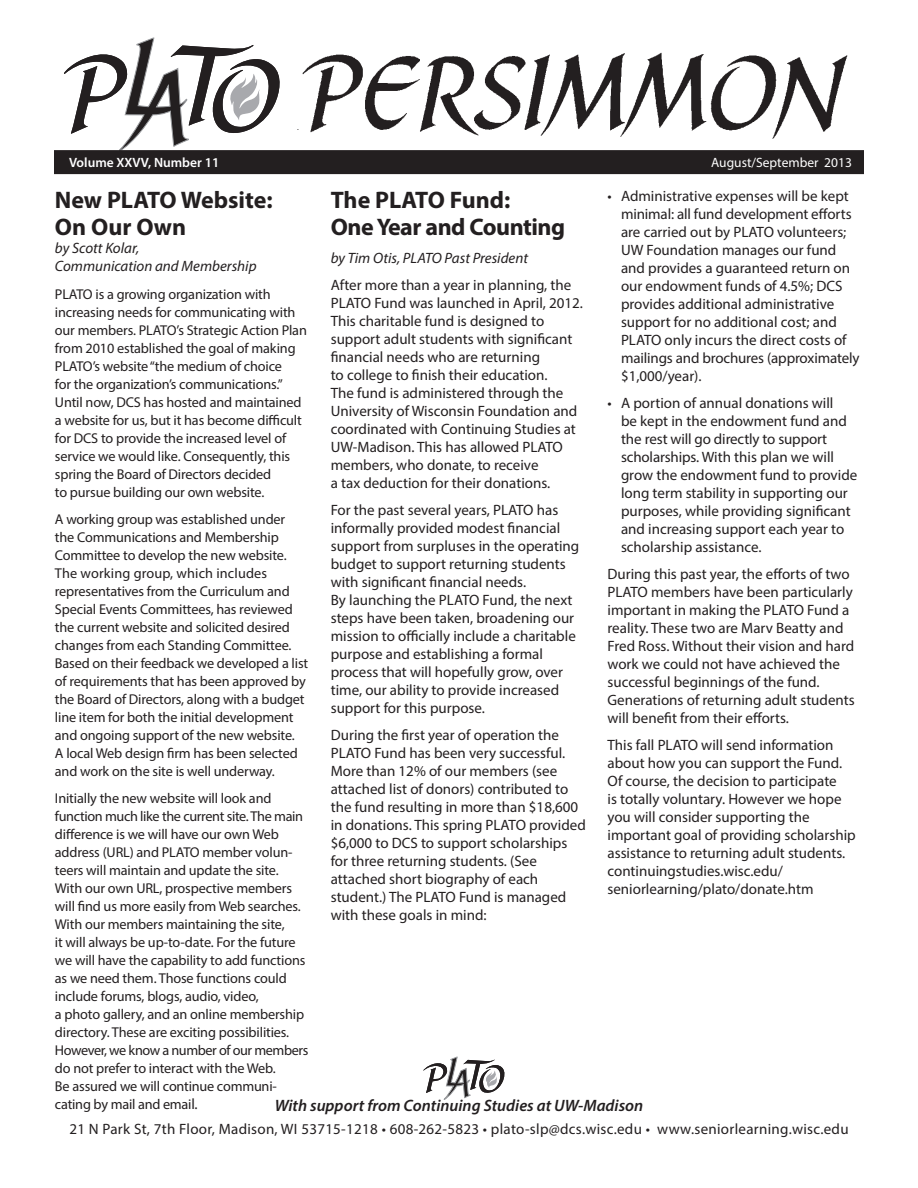
<style>
.page{position:relative;width:918px;height:1188px;background:#fff}
.page>*{position:absolute;margin:0;border:0;box-sizing:border-box;transform-origin:0 0}
.t1{font:700 24px/27px "Myriad Pro";letter-spacing:-.015em;color:#231f20}
.t2{font:italic 600 16.5px "Myriad Pro";color:#231f20}
.t3{font:15px/18px "Myriad Pro";color:#231f20}
.t4{font:15px "Myriad Pro";letter-spacing:.02em;color:#231f20}
.t5{font:italic 15px/18px "Myriad Pro";color:#231f20}
.t6{font:14.25px/18px "Myriad Pro";letter-spacing:-.01em;color:#231f20}
.t7{font:13.5px "Myriad Pro";color:#fff}
.t8{font:600 13.5px "Myriad Pro";color:#fff}
.s1{font-size:15px}
</style>
<div class="page">
<img style="left:297px;top:52px;width:551px;height:87px">
<svg style="left:64px;top:38px;width:216px;height:112px"></svg>
<div style="left:55px;top:151px;width:808px;height:22px;background:#231f20"></div>
<div style="left:54px;top:150px;width:810px;height:24px;border:2px solid #231f20"></div>
<svg style="left:423px;top:1057px;width:82px;height:42px"></svg>
<p class="t8" style="left:69px;top:154px;width:152px">Volume XXVV, Number 11</p>
<p class="t7" style="left:711px;top:154px;width:142px">August/September 2013</p>
<p class="t3" style="left:621px;top:187px;width:240px;text-indent:-14px">• Administrative expenses will be kept minimal: all fund development efforts are carried out by PLATO volunteers; UW Foundation manages our fund and provides a guaranteed return on our endowment funds of 4.5%; DCS provides additional administrative support for no additional cost; and PLATO only incurs the direct costs of mailings and brochures (approximately $1,000/year).</p>
<p class="t3" style="left:621px;top:394px;width:238px;text-indent:-14px">• A portion of annual donations will<br>be kept in the endowment fund and the rest will go directly to support scholarships. With this plan we will grow the endowment fund to provide long term stability in supporting our purposes, while providing significant and increasing support each year to scholarship assistance.</p>
<p class="t3" style="left:608px;top:565px;width:249px">During this past year, the efforts of two PLATO members have been particularly important in making the PLATO Fund a reality. These two are Marv Beatty and Fred Ross. Without their vision and hard work we could not have achieved the successful beginnings of the fund.<br>Generations of returning adult students will benefit from their efforts.</p>
<p class="t3" style="left:608px;top:736px;width:250px">This fall PLATO will send information about how you can support the Fund.<br>Of course, the decision to participate<br>is totally voluntary. However we hope you will consider supporting the important goal of providing scholarship assistance to returning adult students. continuingstudies.wisc.edu/ seniorlearning/plato/donate.htm</p>
<h1 class="t1" style="left:55px;top:185px;width:219px">New PLATO Website:<br>On Our Own</h1>
<p class="t5" style="left:55px;top:238px;width:203px">by Scott Kolar,<br>Communication and Membership</p>
<p class="t6" style="left:55px;top:285px;width:254px">PLATO is a growing organization with increasing needs for communicating with our members. PLATO’s Strategic Action Plan from 2010 established the goal of making PLATO’s website “the medium of choice<br>for the organization’s communications.” Until now, DCS has hosted and maintained a website for us, but it has become difficult for DCS to provide the increased level of service we would like. Consequently, this spring the Board of Directors decided<br>to pursue building our own website.</p>
<p class="t6" style="left:55px;top:510px;width:255px">A working group was established under the Communications and Membership Committee to develop the new website.<br>The working group, which includes representatives from the Curriculum and Special Events Committees, has reviewed the current website and solicited desired changes from each Standing Committee.<br>Based on their feedback we developed a list of requirements that has been approved by the Board of Directors, along with a budget line item for both the initial development and ongoing support of the new website.<br>A local Web design firm has been selected and work on the site is well underway.</p>
<p class="t6" style="left:55px;top:789px;width:255px">Initially the new website will look and function much like the current site. The main difference is we will have our own Web address (URL) and PLATO member volun&shy;teers will maintain and update the site.<br>With our own URL, prospective members will find us more easily from Web searches.<br>With our members maintaining the site,<br>it will always be up-to-date. For the future we will have the capability to add functions as we need them. Those functions could include forums, blogs, audio, video,<br>a photo gallery, and an online membership directory. These are exciting possibilities.<br>However, we know a number of our members do not prefer to interact with the Web.<br>Be assured we will continue communi&shy;cating by mail and emai<span class="s1">l.</span></p>
<h1 class="t1" style="left:331px;top:185px;width:236px">The PLATO Fund:<br>One Year and Counting</h1>
<p class="t5" style="left:331px;top:249px;width:199px">by Tim Otis, PLATO Past President</p>
<p class="t3" style="left:331px;top:276px;width:254px">After more than a year in planning, the PLATO Fund was launched in April, 2012.<br>This charitable fund is designed to support adult students with significant financial needs who are returning<br>to college to finish their education.<br>The fund is administered through the University of Wisconsin Foundation and coordinated with Continuing Studies at UW-Madison. This has allowed PLATO members, who donate, to receive<br>a tax deduction for their donations.</p>
<p class="t3" style="left:331px;top:501px;width:250px">For the past several years, PLATO has informally provided modest financial support from surpluses in the operating budget to support returning students with significant financial needs.<br>By launching the PLATO Fund, the next steps have been taken, broadening our mission to officially include a charitable purpose and establishing a formal process that will hopefully grow, over time, our ability to provide increased support for this purpose.</p>
<p class="t3" style="left:331px;top:726px;width:257px">During the first year of operation the PLATO Fund has been very successful.<br>More than 12% of our members (see attached list of donors) contributed to the fund resulting in more than $18,600 in donations. This spring PLATO provided $6,000 to DCS to support scholarships for three returning students. (See attached short biography of each student.) The PLATO Fund is managed with these goals in mind:</p>
<p class="t2" style="left:275px;top:1095px;width:370px">With support from Continuing Studies at UW-Madison</p>
<p class="t4" style="left:69px;top:1119px;width:781px">21 N Park St, 7th Floor, Madison, WI 53715-1218 • 608-262-5823 • plato-slp@dcs.wisc.edu • www.seniorlearning.wisc.edu</p>
</div>
